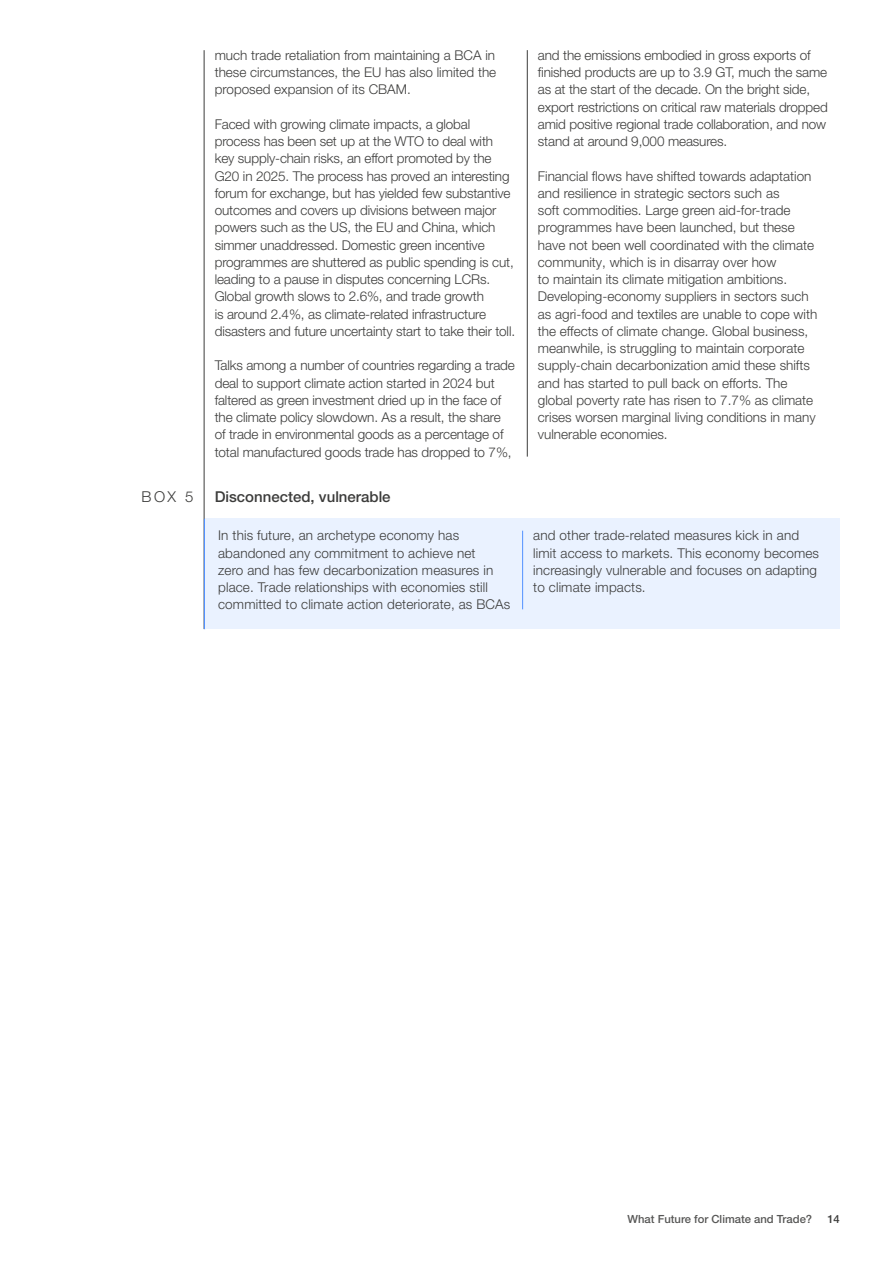
<style>
.page{position:relative;width:893px;height:1263px;background:#fff}
.page>*{position:absolute;margin:0;border:0;box-sizing:border-box;transform-origin:0 0}
.t1{font:500 15px "Helvetica Neue LT Pro";color:#3c3c3b}
.t2{font:300 15px "Helvetica Neue LT Pro";color:#3c3c3b}
.t3{font:300 13.5px/17.2px "Helvetica Neue LT Pro";letter-spacing:-.01em;color:#3c3c3b}
.t4{font:300 13.5px/17.2px "Helvetica Neue LT Pro";letter-spacing:.01em;color:#3c3c3b}
.t5{font:500 11.25px "Helvetica Neue LT Pro";color:#575756}
.t6{font:500 11.25px "Helvetica Neue LT Pro";color:#3c3c3b}
</style>
<div class="page">
<hr style="left:527px;top:50px;width:1px;height:407px;background:#3c3c3b">
<hr style="left:204px;top:50px;width:1px;height:579px;background:#3c3c3b">
<hr style="left:204px;top:519px;width:1px;height:110px;background:#5291ff">
<div style="left:205px;top:519px;width:635px;height:110px;background:#eaf2ff"></div>
<hr style="left:522px;top:531px;width:1px;height:78px;background:#5291ff">
<p class="t3" style="left:215px;top:46px;width:283px;text-align:justify">much trade retaliation from maintaining a BCA in these circumstances, the EU has also limited the proposed expansion of its CBAM.</p>
<p class="t3" style="left:215px;top:115px;width:302px">Faced with growing climate impacts, a global process has been set up at the WTO to deal with key supply-chain risks, an effort promoted by the G20 in 2025. The process has proved an interesting forum for exchange, but has yielded few substantive outcomes and covers up divisions between major powers such as the US, the EU and China, which simmer unaddressed. Domestic green incentive programmes are shuttered as public spending is cut, leading to a pause in disputes concerning LCRs.<br>Global growth slows to 2.6%, and trade growth<br>is around 2.4%, as climate-related infrastructure disasters and future uncertainty start to take their toll.</p>
<p class="t3" style="left:215px;top:357px;width:302px">Talks among a number of countries regarding a trade deal to support climate action started in 2024 but faltered as green investment dried up in the face of the climate policy slowdown. As a result, the share of trade in environmental goods as a percentage of total manufactured goods trade has dropped to 7%,</p>
<p class="t3" style="left:538px;top:46px;width:291px">and the emissions embodied in gross exports of finished products are up to 3.9 GT, much the same as at the start of the decade. On the bright side, export restrictions on critical raw materials dropped amid positive regional trade collaboration, and now stand at around 9,000 measures.</p>
<p class="t3" style="left:538px;top:167px;width:281px">Financial flows have shifted towards adaptation and resilience in strategic sectors such as<br>soft commodities. Large green aid-for-trade programmes have been launched, but these have not been well coordinated with the climate community, which is in disarray over how<br>to maintain its climate mitigation ambitions.<br>Developing-economy suppliers in sectors such as agri-food and textiles are unable to cope with the effects of climate change. Global business, meanwhile, is struggling to maintain corporate supply-chain decarbonization amid these shifts and has started to pull back on efforts. The global poverty rate has risen to 7.7% as climate crises worsen marginal living conditions in many vulnerable economies.</p>
<p class="t2" style="left:142px;top:487px;width:53px">BOX 5</p>
<p class="t1" style="left:215px;top:487px;width:177px">Disconnected, vulnerable</p>
<p class="t4" style="left:218px;top:527px;width:294px">In this future, an archetype economy has abandoned any commitment to achieve net<br>zero and has few decarbonization measures in place. Trade relationships with economies still committed to climate action deteriorate, as BCAs</p>
<p class="t4" style="left:533px;top:527px;width:287px">and other trade-related measures kick in and limit access to markets. This economy becomes increasingly vulnerable and focuses on adapting to climate impacts.</p>
<p class="t5" style="left:627px;top:1212px;width:186px">What Future for Climate and Trade?</p>
<p class="t6" style="left:827px;top:1212px;width:14px">14</p>
</div>
